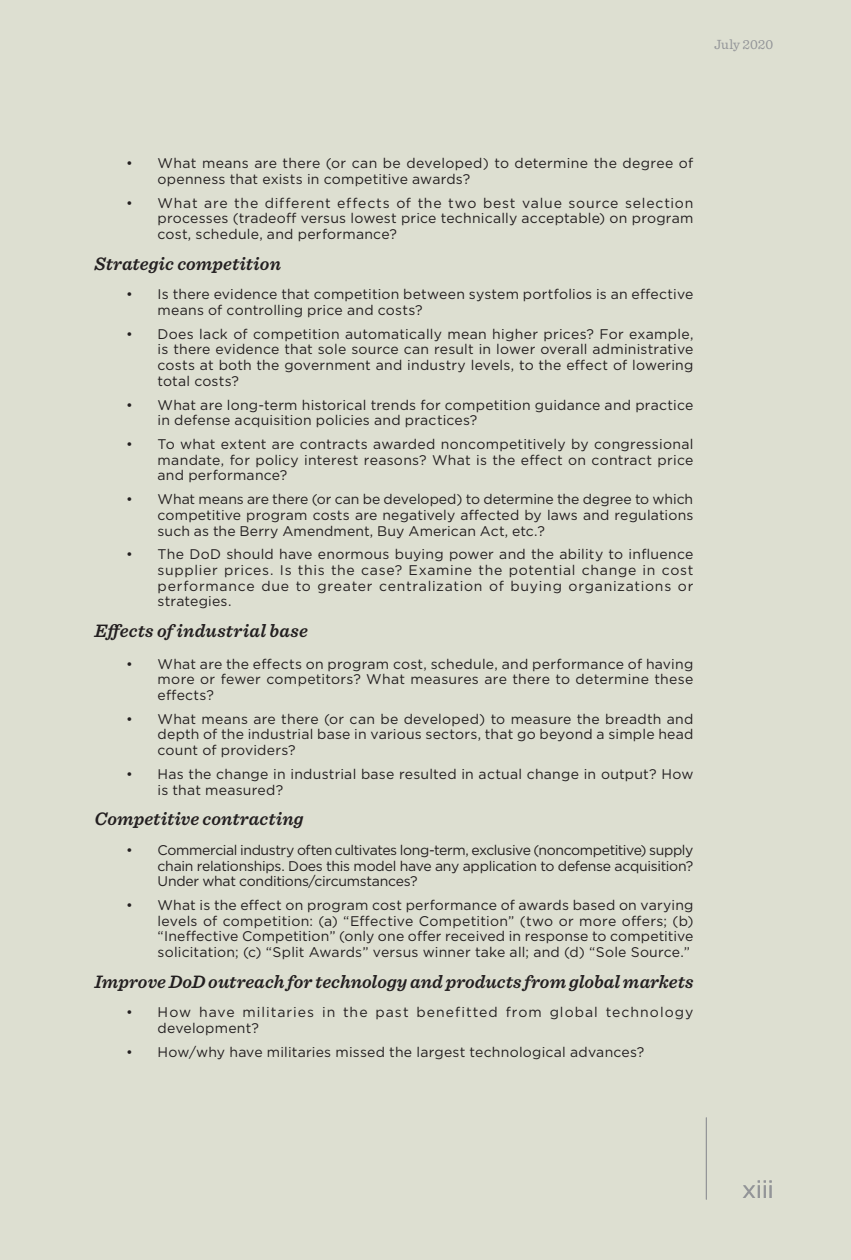
<style>
.page{position:relative;width:851px;height:1260px;background:#fff}
.page>*{position:absolute;margin:0;border:0;box-sizing:border-box;transform-origin:0 0}
.t1{font:24.5px "Gotham";color:#939598}
.t2{font:italic 600 18.9px "Sentinel";letter-spacing:.005em;color:#231f20}
.t3{font:14px/15.8px "Gotham";letter-spacing:.015em;color:#231f20;text-align:justify}
.t4{font:14px/15.8px "Gotham";letter-spacing:.07em;color:#231f20}
.t5{font:14px "Sentinel";letter-spacing:.005em;color:#939598}
</style>
<div class="page">
<div style="left:0;top:0;width:850px;height:1260px;background:#dddfd1"></div>
<hr style="left:706px;top:1118px;width:1px;height:82px;background:#939598">
<p class="t5" style="left:714px;top:34px;width:61px">July 2020</p>
<p class="t3" style="left:158px;top:155px;width:537px;text-indent:-32px">• What means are there (or can be developed) to determine the degree of openness that exists in competitive awards?</p>
<p class="t3" style="left:158px;top:194px;width:537px;text-indent:-32px">• What are the different effects of the two best value source selection processes (tradeoff versus lowest price technically acceptable) on program cost, schedule, and performance?</p>
<h2 class="t2" style="left:94px;top:249px;width:188px">Strategic competition</h2>
<p class="t3" style="left:158px;top:286px;width:537px;text-indent:-32px">• Is there evidence that competition between system portfolios is an effective means of controlling price and costs?</p>
<p class="t3" style="left:158px;top:326px;width:537px;text-indent:-32px">• Does lack of competition automatically mean higher prices? For example, is there evidence that sole source can result in lower overall administrative costs at both the government and industry levels, to the effect of lowering total costs?</p>
<p class="t3" style="left:158px;top:396px;width:537px;text-indent:-32px">• What are long-term historical trends for competition guidance and practice in defense acquisition policies and practices?</p>
<p class="t3" style="left:158px;top:436px;width:537px;text-indent:-32px">• To what extent are contracts awarded noncompetitively by congressional mandate, for policy interest reasons? What is the effect on contract price and performance?</p>
<p class="t3" style="left:158px;top:491px;width:537px;text-indent:-32px">• What means are there (or can be developed) to determine the degree to which competitive program costs are negatively affected by laws and regulations such as the Berry Amendment, Buy American Act, etc.?</p>
<p class="t3" style="left:158px;top:546px;width:537px;text-indent:-32px">• The DoD should have enormous buying power and the ability to influence supplier prices. Is this the case? Examine the potential change in cost performance due to greater centralization of buying organizations or strategies.</p>
<h2 class="t2" style="left:94px;top:616px;width:215px">Effects of industrial base</h2>
<p class="t3" style="left:158px;top:655px;width:537px;text-indent:-32px">• What are the effects on program cost, schedule, and performance of having more or fewer competitors? What measures are there to determine these effects?</p>
<p class="t3" style="left:158px;top:711px;width:537px;text-indent:-32px">• What means are there (or can be developed) to measure the breadth and depth of the industrial base in various sectors, that go beyond a simple head count of providers?</p>
<p class="t3" style="left:158px;top:766px;width:537px;text-indent:-32px">• Has the change in industrial base resulted in actual change in output? How is that measured?</p>
<h2 class="t2" style="left:94px;top:804px;width:211px">Competitive contracting</h2>
<p class="t3" style="left:158px;top:842px;width:537px;text-indent:-32px">• Commercial industry often cultivates long-term, exclusive (noncompetitive) supply chain relationships. Does this model have any application to defense acquisition?<br>Under what conditions/circumstances?</p>
<p class="t3" style="left:158px;top:897px;width:537px;text-indent:-32px">• What is the effect on program cost performance of awards based on varying levels of competition: (a) “Effective Competition” (two or more offers; (b) “Ineffective Competition” (only one offer received in response to competitive solicitation; (c) “Split Awards” versus winner take all; and (d) “Sole Source.”</p>
<h2 class="t2" style="left:94px;top:967px;width:600px">Improve DoD outreach for technology and products from global markets</h2>
<p class="t4" style="left:158px;top:1004px;width:537px;text-indent:-32px">• How have militaries in the past benefitted from global technology development?</p>
<p class="t3" style="left:126px;top:1044px;width:520px">• How/why have militaries missed the largest technological advances?</p>
<h1 class="t1" style="left:742px;top:1173px;width:33px">xiii</h1>
</div>
